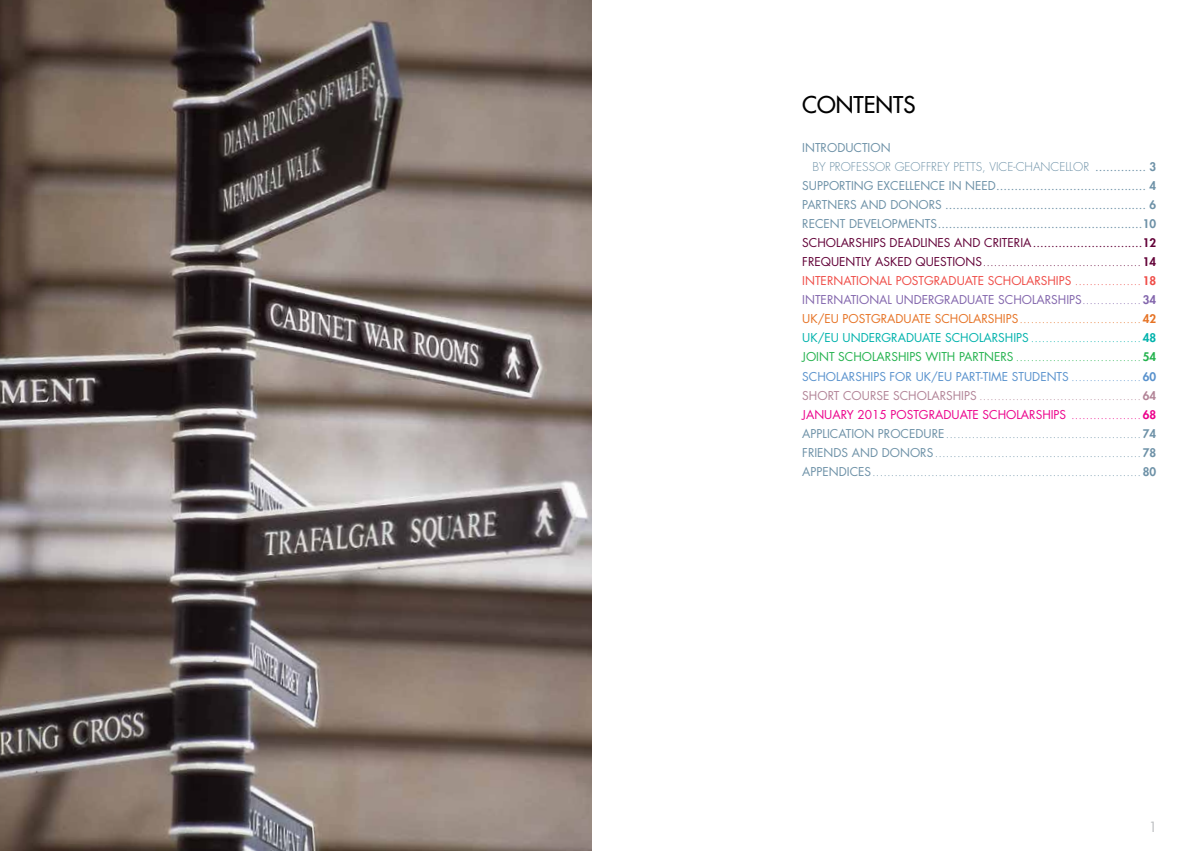
<style>
.page{position:relative;width:1184px;height:851px;background:#fff}
.page>*{position:absolute;margin:0;border:0;box-sizing:border-box;transform-origin:0 0}
.t1{font:22.5px "Futura";color:#000}
.t2{font:13.75px "Futura";color:#bbbdc0}
.t3{font:300 11.88px/19.1px "Futura";color:#620037;text-align:justify}
.t4{font:300 11.88px/19.1px "Futura";color:#6d91a7;text-align:justify}
.t5{font:11.88px "Futura";color:#6d91a7}
.t6{font:11.88px "Futura";color:#620037}
.t7{font:11.88px "Futura";color:#b28497}
.s1{font-weight:400}
.s2{font-weight:800;font-size:11.5px}
.s3{font-weight:400;color:#ef4b46}
.s4{color:#ef4b46}
.s5{font-weight:800;font-size:11.5px;color:#ef4b46}
.s6{font-weight:400;color:#8265ac}
.s7{color:#8265ac}
.s8{font-weight:800;font-size:11.5px;color:#8265ac}
.s9{font-weight:400;color:#e67325}
.s10{color:#e67325}
.s11{font-weight:800;font-size:11.5px;color:#e67325}
.s12{font-weight:400;color:#00b2ac}
.s13{color:#00b2ac}
.s14{font-weight:800;font-size:11.5px;color:#00b2ac}
.s15{font-weight:400;color:#23b24d}
.s16{color:#23b24d}
.s17{font-weight:800;font-size:11.5px;color:#23b24d}
.s18{font-weight:400;color:#5992cd}
.s19{color:#5992cd}
.s20{font-weight:800;font-size:11.5px;color:#5992cd}
.s21{font-weight:400;color:#b28497}
.s22{color:#b28497}
.s23{font-weight:800;font-size:11.5px;color:#b28497}
.s24{font-weight:400;color:#ec008b}
.s25{color:#ec008b}
.s26{font-weight:800;font-size:11.5px;color:#ec008b}
</style>
<div class="page">
<img style="left:0;top:0;width:592px;height:850px">
<h1 class="t1" style="left:802px;top:91px;width:113px">CONTENTS</h1>
<p class="t5" style="left:802px;top:140px;width:90px">I NTRODUCTION</p>
<p class="t4" style="left:812px;top:157px;width:345px">BY PROFESSOR GEOFFREY PETTS, VICE-CHANCELLOR <span class="s1">..............</span> <span class="s2">3</span></p>
<p class="t5" style="left:802px;top:178px;width:355px">SUPPORTING EXCELLENCE IN NEED......................................... <span class="s2">4</span></p>
<p class="t5" style="left:802px;top:197px;width:355px">PARTNERS AND DONORS ....................................................... <span class="s2">6</span></p>
<p class="t5" style="left:802px;top:216px;width:355px">RECENT DEVELOPMENTS........................................................<span class="s2">10</span></p>
<p class="t6" style="left:802px;top:235px;width:355px">SCHOLARSHIPS DEADLINES AND CRITERIA..............................<span class="s2">12</span></p>
<p class="t6" style="left:802px;top:254px;width:37px">FREQUENTL</p>
<p class="t6" style="left:864px;top:254px;width:69px">Y ASKED QUEST</p>
<p class="t6" style="left:952px;top:254px;width:13px">IONS</p>
<p class="t3" style="left:802px;top:252px;width:355px;text-indent:180px">........................................... <span class="s2">14<br></span><span class="s3">I NTERNATIONAL POSTGRADUATE SCHOLARSHI PS</span> <span class="s4">..................</span> <span class="s5">18<br></span><span class="s6">I NTERNATIONAL UNDERGRADUATE SCHOLARSHI PS</span><span class="s7">................</span> <span class="s8">34<br></span><span class="s9">UK/EU POSTGRADUATE SCHOLARSHIPS</span><span class="s10">.................................</span> <span class="s11">42<br></span><span class="s12">UK/EU UNDERGRADUATE SCHOLARSHIPS</span> <span class="s13">..............................</span> <span class="s14">48<br></span><span class="s15">JOINT SCHOLARSHIPS WITH PARTNERS</span> <span class="s16">..................................</span> <span class="s17">54<br></span><span class="s18">SCHOLARSHIPS FOR UK/EU PART-TIME STUDENTS</span> <span class="s19">...................</span> <span class="s20">60<br></span><span class="s21">SHORT</span></p>
<p class="t4" style="left:802px;top:386px;width:355px;text-indent:91px"><span class="s21">SCHOLARSHIPS</span> <span class="s22">............................................</span> <span class="s23">64<br></span><span class="s24">JANUARY 2015 POSTGRADUATE SCHOLARSHIPS</span> <span class="s25">...................</span> <span class="s26">68<br></span><span class="s1">APPLICATION PROCEDURE</span>..................................................... <span class="s2">74<br></span><span class="s1">FRIENDS AND DONORS</span>........................................................ <span class="s2">78<br></span><span class="s1">APPENDICES</span>......................................................................... <span class="s2">80</span></p>
<p class="t7" style="left:843px;top:387px;width:17px">COURSE</p>
<p class="t2" style="left:1148px;top:817px;width:10px">1</p>
</div>
